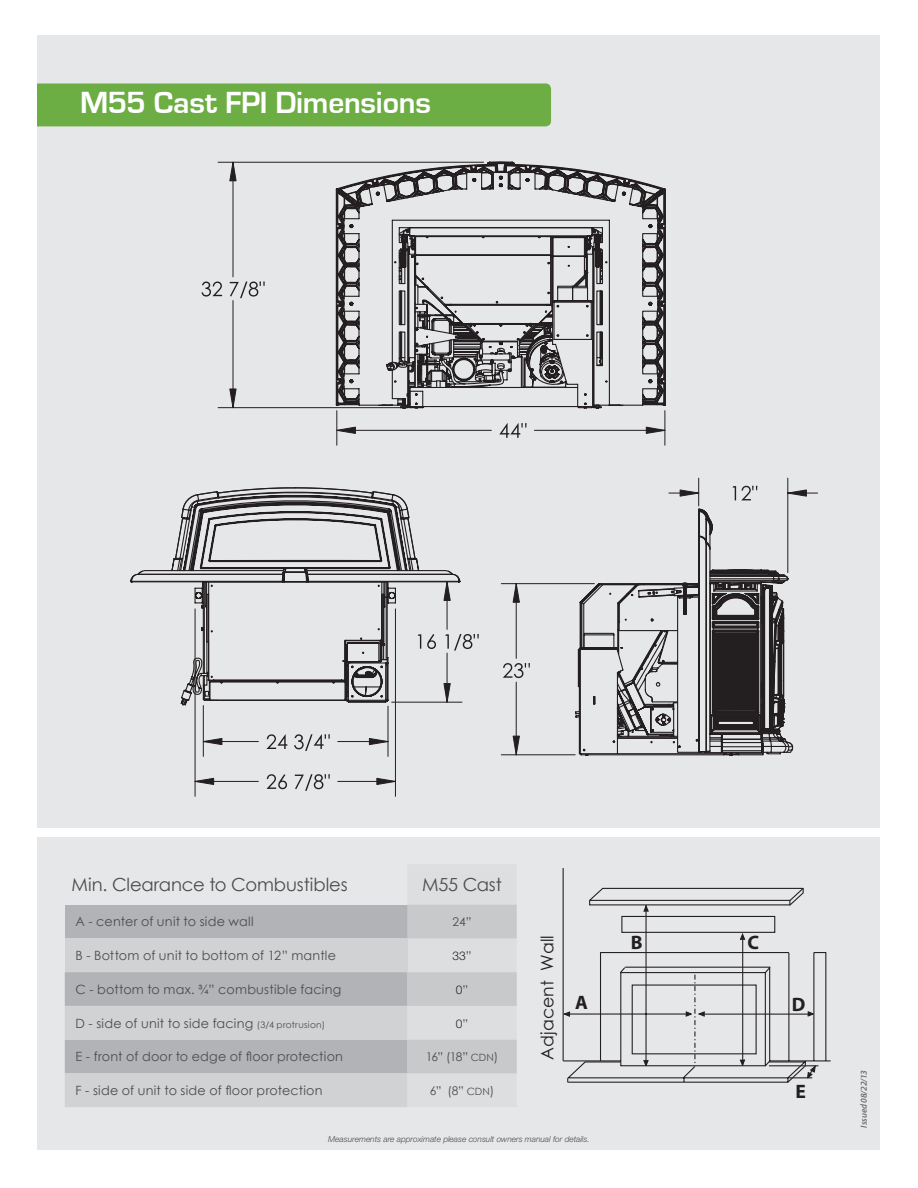
<style>
.page{position:relative;width:918px;height:1188px;background:#fff}
.page>*{position:absolute;margin:0;border:0;box-sizing:border-box;transform-origin:0 0}
.t1{font:700 31.5px "Eurostile";letter-spacing:-.01em;color:#fff}
.t2{font:700 19.5px "Myriad";color:#231f20}
.t3{font:18px "Century Gothic";letter-spacing:-.005em;color:#4b4c4d}
.t4{font:17.4px "Century Gothic";color:#231f20}
.t5{font:12.75px "Century Gothic";letter-spacing:.02em;color:#4b4c4d}
.t6{font:12px "Century Gothic";color:#4b4c4d}
.t7{font:300 12px "Helvetica Neue";color:#231f20}
.t8{font:italic 600 9px "Myriad Pro";letter-spacing:-.01em;color:#6c6d70}
.t9{font:italic 300 8.25px "Helvetica Neue";color:#494a4b}
.s1{font-family:"Century Gothic";font-weight:400;color:#4b4c4d}
.s2{font-size:9px}
.s3{font-size:10.05px}
</style>
<div class="page">
<div style="left:38px;top:36px;width:842px;height:1114px;background:#e6e7e9"></div>
<div style="left:27px;top:83px;width:524px;height:43px;background:#6dae44;border-radius:5px"></div>
<div style="left:17px;top:36px;width:20px;height:126px;background:#fff"></div>
<div style="left:38px;top:828px;width:842px;height:9px;background:#fff"></div>
<svg style="left:65px;top:904px;width:452px;height:203px;background:#c5c6c9"></svg>
<svg style="left:808px;top:952px;width:23px;height:115px"></svg>
<svg style="left:562px;top:868px;width:246px;height:215px"></svg>
<hr style="left:769px;top:1065px;width:49px;height:1px;background:#231f20">
<svg style="left:788px;top:1064px;width:29px;height:16px"></svg>
<hr style="left:742px;top:938px;width:1px;height:128px;background:#231f20">
<svg style="left:739px;top:1058px;width:7px;height:10px"></svg>
<svg style="left:739px;top:931px;width:7px;height:10px"></svg>
<svg style="left:684px;top:975px;width:22px;height:89px"></svg>
<svg style="left:587px;top:887px;width:219px;height:26px"></svg>
<svg style="left:330px;top:163px;width:260px;height:246px"></svg>
<svg style="left:343px;top:171px;width:323px;height:275px"></svg>
<svg style="left:130px;top:489px;width:331px;height:158px"></svg>
<svg style="left:180px;top:581px;width:216px;height:125px"></svg>
<svg style="left:574px;top:477px;width:244px;height:279px"></svg>
<hr style="left:337px;top:430px;width:154px;height:1px;background:#231f20">
<svg style="left:499px;top:423px;width:28px;height:15px"></svg>
<hr style="left:336px;top:411px;width:1px;height:34px;background:#231f20">
<hr style="left:534px;top:430px;width:131px;height:1px;background:#231f20">
<hr style="left:664px;top:411px;width:1px;height:34px;background:#231f20">
<svg style="left:201px;top:282px;width:21px;height:15px"></svg>
<svg style="left:230px;top:282px;width:35px;height:16px"></svg>
<hr style="left:218px;top:407px;width:186px;height:1px;background:#231f20">
<hr style="left:218px;top:162px;width:266px;height:1px;background:#231f20">
<hr style="left:233px;top:301px;width:1px;height:107px;background:#231f20">
<hr style="left:233px;top:162px;width:1px;height:115px;background:#231f20">
<svg style="left:646px;top:427px;width:19px;height:7px"></svg>
<svg style="left:337px;top:427px;width:19px;height:7px"></svg>
<svg style="left:230px;top:389px;width:6px;height:19px"></svg>
<svg style="left:230px;top:162px;width:6px;height:19px"></svg>
<svg style="left:503px;top:663px;width:27px;height:15px"></svg>
<hr style="left:501px;top:583px;width:93px;height:1px;background:#231f20">
<hr style="left:501px;top:754px;width:74px;height:1px;background:#231f20">
<hr style="left:516px;top:584px;width:1px;height:74px;background:#231f20">
<hr style="left:516px;top:682px;width:1px;height:73px;background:#231f20">
<svg style="left:513px;top:584px;width:7px;height:18px"></svg>
<svg style="left:513px;top:736px;width:7px;height:19px"></svg>
<hr style="left:203px;top:741px;width:55px;height:1px;background:#231f20">
<hr style="left:338px;top:741px;width:50px;height:1px;background:#231f20">
<hr style="left:203px;top:706px;width:1px;height:50px;background:#231f20">
<hr style="left:388px;top:706px;width:1px;height:50px;background:#231f20">
<svg style="left:266px;top:734px;width:21px;height:15px"></svg>
<svg style="left:294px;top:734px;width:36px;height:17px"></svg>
<hr style="left:447px;top:653px;width:1px;height:49px;background:#231f20">
<svg style="left:418px;top:634px;width:3px;height:15px"></svg>
<svg style="left:427px;top:634px;width:9px;height:15px"></svg>
<svg style="left:445px;top:634px;width:34px;height:17px"></svg>
<hr style="left:392px;top:702px;width:70px;height:1px;background:#231f20">
<hr style="left:447px;top:582px;width:1px;height:47px;background:#231f20">
<svg style="left:266px;top:774px;width:21px;height:15px"></svg>
<svg style="left:295px;top:774px;width:35px;height:17px"></svg>
<hr style="left:395px;top:609px;width:1px;height:187px;background:#231f20">
<hr style="left:195px;top:609px;width:1px;height:187px;background:#231f20">
<hr style="left:338px;top:781px;width:57px;height:1px;background:#231f20">
<hr style="left:195px;top:781px;width:63px;height:1px;background:#231f20">
<svg style="left:203px;top:738px;width:19px;height:7px"></svg>
<svg style="left:369px;top:738px;width:19px;height:7px"></svg>
<svg style="left:444px;top:582px;width:6px;height:19px"></svg>
<svg style="left:444px;top:683px;width:6px;height:19px"></svg>
<svg style="left:377px;top:778px;width:18px;height:7px"></svg>
<svg style="left:195px;top:778px;width:19px;height:7px"></svg>
<h1 class="t1" style="left:80px;top:86px;width:352px">M55 Cast FPI Dimensions</h1>
<h3 class="t3" style="left:72px;top:872px;width:278px">Min. Clearance to Combustibles</h3>
<h3 class="t3" style="left:422px;top:872px;width:81px">M55 Cast</h3>
<p class="t5" style="left:76px;top:913px;width:180px">A - center of unit to side wall</p>
<p class="t6" style="left:452px;top:913px;width:21px">24”</p>
<p class="t5" style="left:76px;top:947px;width:262px">B - Bottom of unit to bottom of 12” mantle</p>
<p class="t7" style="left:452px;top:948px;width:21px">33<span class="s1">”</span></p>
<p class="t5" style="left:76px;top:980px;width:267px">C - bottom to max. ¾” combustible facing</p>
<p class="t7" style="left:456px;top:982px;width:14px">0<span class="s1">”</span></p>
<p class="t5" style="left:76px;top:1014px;width:251px">D - side of unit to side facing <span class="s2">(3/4 protrusion)</span></p>
<p class="t7" style="left:456px;top:1016px;width:14px">0<span class="s1">”</span></p>
<p class="t5" style="left:76px;top:1048px;width:269px">E - front of door to edge of floor protection</p>
<p class="t6" style="left:426px;top:1048px;width:74px">16” (18” <span class="s3">CDN</span>)</p>
<p class="t5" style="left:76px;top:1082px;width:248px">F - side of unit to side of floor protection</p>
<p class="t6" style="left:430px;top:1082px;width:66px">6” (8” <span class="s3">CDN</span>)</p>
<h3 class="t4" style="left:535px;top:1060px;width:125px;rotate:-90deg">Adjacent Wall</h3>
<h2 class="t2" style="left:631px;top:932px;width:13px">B</h2>
<h2 class="t2" style="left:747px;top:932px;width:13px">C</h2>
<h2 class="t2" style="left:575px;top:993px;width:14px">A</h2>
<h2 class="t2" style="left:792px;top:994px;width:15px">D</h2>
<h2 class="t2" style="left:795px;top:1082px;width:12px">E</h2>
<p class="t9" style="left:328px;top:1134px;width:263px">Measurements are approximate please consult owners manual for details.</p>
<p class="t8" style="left:858px;top:1128px;width:59px;rotate:-90deg">Issued 08/22/13</p>
</div>
